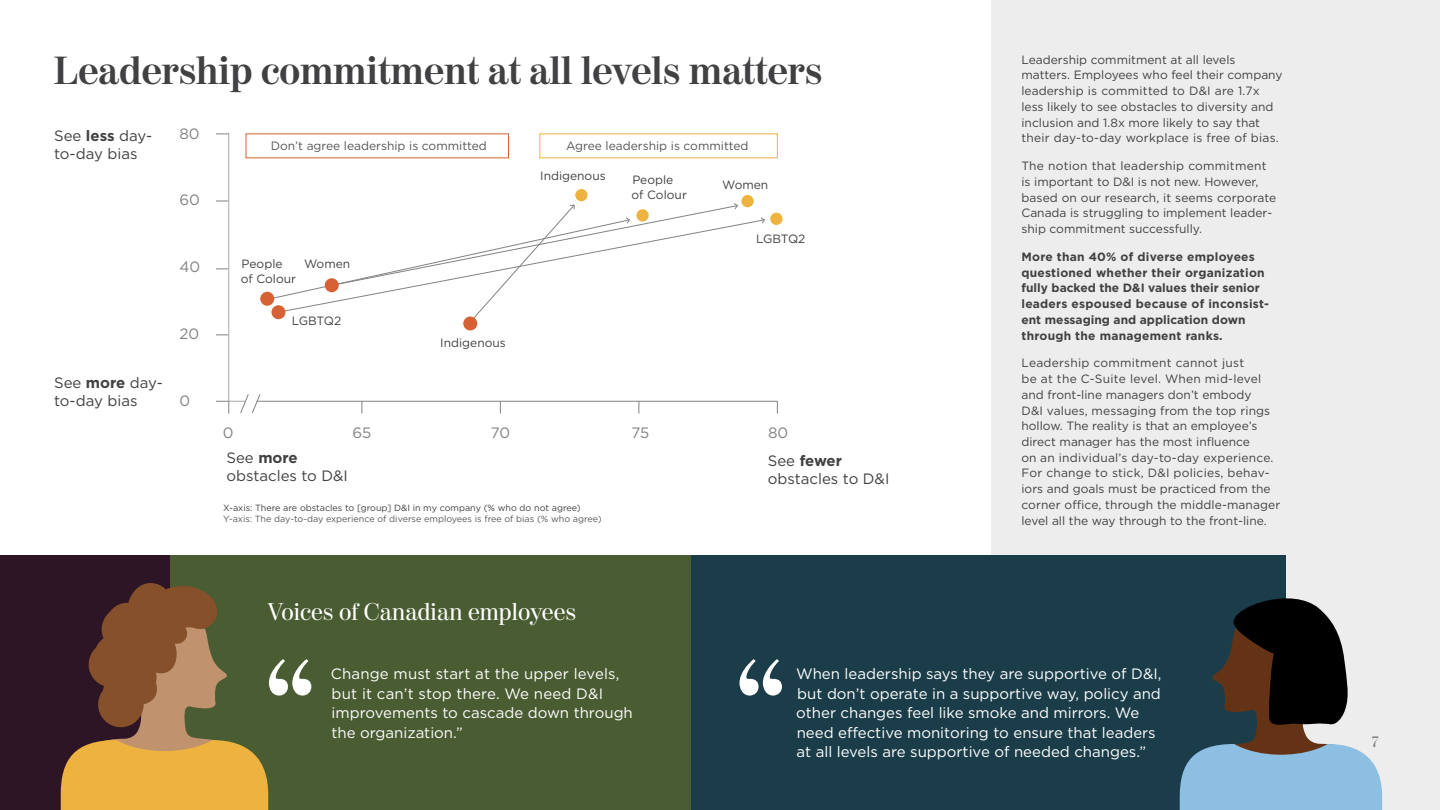
<style>
.page{position:relative;width:1440px;height:810px;background:#fff}
.page>*{position:absolute;margin:0;border:0;box-sizing:border-box;transform-origin:0 0}
.t1{font:700 39px "Moderno FB";color:#414042}
.t2{font:24px "Moderno FB";color:#fff}
.t3{font:15px/19.5px "Gotham";color:#fff}
.t4{font:15px/18px "Gotham";color:#414042}
.t5{font:15px "Gotham";color:#808285}
.t6{font:15px "Moderno FB";color:#808285}
.t7{font:12px/15.8px "Gotham";color:#414042}
.t8{font:700 12px/15.8px "Gotham";letter-spacing:.02em;color:#414042}
.t9{font:12px "Gotham";color:#565659}
.t10{font:9px "Gotham";color:#58595b}
.t11{font:9px "Gotham";color:#414042}
.s1{font-weight:700}
</style>
<div class="page">
<div style="left:991px;top:0;width:449px;height:810px;background:#ededed"></div>
<div style="left:169px;top:555px;width:522px;height:255px;background:#4a5c32"></div>
<div style="left:692px;top:555px;width:594px;height:255px;background:#1b3d49"></div>
<div style="left:0;top:555px;width:170px;height:255px;background:#2d1525"></div>
<svg style="left:740px;top:659px;width:42px;height:37px"></svg>
<svg style="left:1180px;top:598px;width:202px;height:212px"></svg>
<svg style="left:61px;top:583px;width:250px;height:227px"></svg>
<svg style="left:777px;top:402px;width:1px;height:12px"></svg>
<div style="left:770px;top:213px;width:13px;height:12px;background:#eeb33e;border-radius:50%"></div>
<svg style="left:216px;top:132px;width:550px;height:282px"></svg>
<hr style="left:257px;top:401px;width:521px;height:1px;background:#808285">
<h1 class="t1" style="left:54px;top:49px;width:770px">Leadership commitment at all levels matters</h1>
<p class="t7" style="left:1022px;top:51px;width:263px">Leadership commitment at all levels matters. Employees who feel their company leadership is committed to D&amp;I are 1.7x less likely to see obstacles to diversity and inclusion and 1.8x more likely to say that their day-to-day workplace is free of bias.</p>
<p class="t7" style="left:1022px;top:158px;width:256px">The notion that leadership commitment is important to D&amp;I is not new. However, based on our research, it seems corporate Canada is struggling to implement leader&shy;ship commitment successfully.</p>
<p class="t8" style="left:1022px;top:249px;width:249px">More than 40% of diverse employees questioned whether their organization fully backed the D&amp;I values their senior leaders espoused because of inconsist&shy;ent messaging and application down through the management ranks.</p>
<p class="t7" style="left:1022px;top:355px;width:260px">Leadership commitment cannot just<br>be at the C-Suite level. When mid-level and front-line managers don’t embody<br>D&amp;I values, messaging from the top rings hollow. The reality is that an employee’s direct manager has the most influence<br>on an individual’s day-to-day experience.<br>For change to stick, D&amp;I policies, behav&shy;iors and goals must be practiced from the corner office, through the middle-manager level all the way through to the front-line.</p>
<p class="t5" style="left:179px;top:124px;width:22px">80</p>
<p class="t4" style="left:54px;top:126px;width:100px">See <span class="s1">less</span> day&shy;to-day bias</p>
<p class="t9" style="left:271px;top:138px;width:218px">Don’t agree leadership is committed</p>
<p class="t9" style="left:566px;top:138px;width:184px">Agree leadership is committed</p>
<p class="t7" style="left:540px;top:168px;width:67px">Indigenous</p>
<p class="t7" style="left:631px;top:172px;width:57px;line-height:15px">People of Colour</p>
<p class="t7" style="left:722px;top:177px;width:48px">Women</p>
<p class="t5" style="left:179px;top:191px;width:22px">60</p>
<p class="t7" style="left:756px;top:230px;width:51px">LGBTQ2</p>
<p class="t7" style="left:241px;top:256px;width:57px;line-height:15px">People of Colour</p>
<p class="t7" style="left:304px;top:256px;width:48px">Women</p>
<p class="t5" style="left:179px;top:257px;width:22px">40</p>
<p class="t7" style="left:292px;top:312px;width:51px">LGBTQ2</p>
<p class="t5" style="left:179px;top:324px;width:21px">20</p>
<p class="t7" style="left:440px;top:335px;width:67px">Indigenous</p>
<p class="t4" style="left:54px;top:374px;width:110px">See <span class="s1">more</span> day&shy;to-day bias</p>
<p class="t5" style="left:179px;top:391px;width:12px">0</p>
<p class="t5" style="left:223px;top:423px;width:12px">0</p>
<p class="t5" style="left:352px;top:423px;width:20px">65</p>
<p class="t5" style="left:491px;top:423px;width:21px">70</p>
<p class="t5" style="left:631px;top:423px;width:19px">75</p>
<p class="t5" style="left:768px;top:423px;width:22px">80</p>
<p class="t4" style="left:226px;top:449px;width:123px">See <span class="s1">more </span>obstacles to D&amp;I</p>
<p class="t4" style="left:768px;top:451px;width:123px">See <span class="s1">fewer </span>obstacles to D&amp;I</p>
<p class="t11" style="left:223px;top:502px;width:359px">X-axis: There are obstacles to [group] D&amp;I in my company (% who do not agree)</p>
<p class="t10" style="left:223px;top:513px;width:380px">Y-axis: The day-to-day experience of diverse employees is free of bias (% who agree)</p>
<h2 class="t2" style="left:268px;top:598px;width:310px">Voices of Canadian employees</h2>
<p class="t3" style="left:331px;top:664px;width:303px">Change must start at the upper levels, but it can’t stop there. We need D&amp;I improvements to cascade down through the organization.”</p>
<p class="t3" style="left:796px;top:664px;width:367px">When leadership says they are supportive of D&amp;I, but don’t operate in a supportive way, policy and other changes feel like smoke and mirrors. We need effective monitoring to ensure that leaders at all levels are supportive of needed changes.”</p>
<p class="t6" style="left:1372px;top:734px;width:8px">7</p>
</div>
